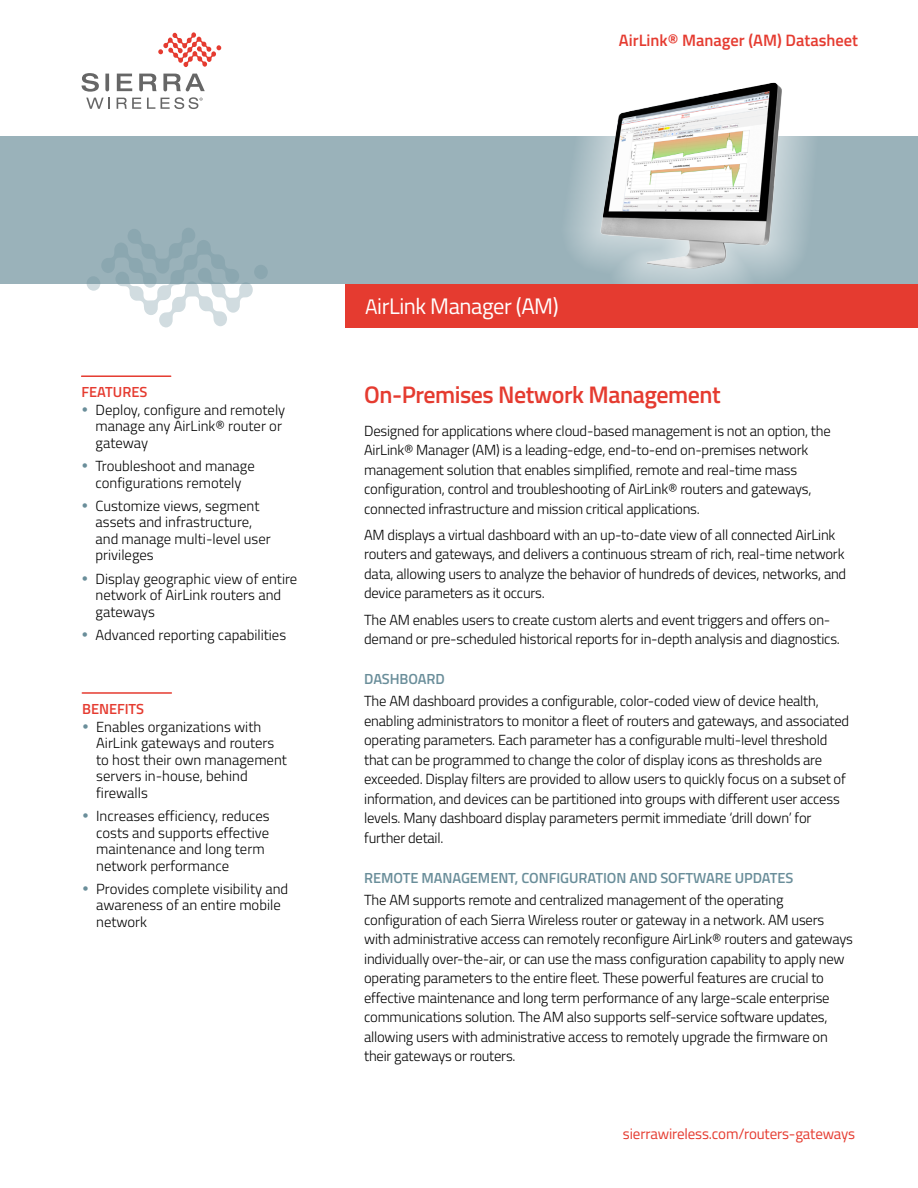
<style>
.page{position:relative;width:918px;height:1188px;background:#fff}
.page>*{position:absolute;margin:0;border:0;box-sizing:border-box;transform-origin:0 0}
.t1{font:600 24px "Titillium Web";letter-spacing:-.02em;color:#e53b30}
.t2{font:22.5px "Titillium Web";letter-spacing:-.02em;color:#fff}
.t3{font:600 16.5px "Titillium Web";color:#e53b30}
.t4{font:15px "Titillium Web";letter-spacing:-.01em;color:#e53b30}
.t5{font:300 14.7px/19.5px "Titillium Web";letter-spacing:-.015em;color:#000}
.t6{font:600 14.7px "Titillium Web";letter-spacing:-.005em;color:#6a8e9a}
.t7{font:600 14.7px "Titillium Web";letter-spacing:-.005em;color:#e53b30}
.s1{color:#6a8e9a}
.s2{font-size:21px}
</style>
<div class="page">
<hr style="left:82px;top:375px;width:89px;height:2px;background:#e53b30">
<hr style="left:82px;top:692px;width:89px;height:2px;background:#e53b30">
<div style="left:0;top:137px;width:918px;height:147px;background:#9ab2ba"></div>
<svg style="left:86px;top:228px;width:182px;height:100px"></svg>
<div style="left:560px;top:42px;width:263px;height:267px;background:#fff;opacity:.7"></div>
<img style="left:590px;top:76px;width:223px;height:200px">
<div style="left:346px;top:284px;width:572px;height:43px;background:#e53b30"></div>
<svg style="left:86px;top:98px;width:24px;height:11px"></svg>
<svg style="left:117px;top:98px;width:24px;height:11px"></svg>
<svg style="left:147px;top:98px;width:8px;height:11px"></svg>
<svg style="left:82px;top:73px;width:17px;height:19px"></svg>
<svg style="left:105px;top:74px;width:4px;height:17px"></svg>
<svg style="left:117px;top:74px;width:15px;height:17px"></svg>
<svg style="left:163px;top:74px;width:42px;height:17px"></svg>
<svg style="left:139px;top:74px;width:18px;height:17px"></svg>
<svg style="left:158px;top:32px;width:63px;height:35px"></svg>
<svg style="left:161px;top:97px;width:42px;height:12px"></svg>
<p class="t3" style="left:619px;top:28px;width:241px">AirLink® Manager (AM) Datasheet</p>
<p class="t7" style="left:82px;top:381px;width:67px">FEATURES</p>
<p class="t5" style="left:96px;top:401px;width:191px;line-height:16.5px;text-indent:-14px"><span class="s1">•</span> Deploy, configure and remotely manage any AirLink® router or gateway</p>
<p class="t5" style="left:81px;top:457px;width:175px;line-height:16.5px;text-align:center"><span class="s1">•</span> Troubleshoot and manage configurations remotely</p>
<p class="t5" style="left:96px;top:497px;width:177px;line-height:16.5px;text-indent:-14px"><span class="s1">•</span> Customize views, segment assets and infrastructure, and manage multi-level user privileges</p>
<p class="t5" style="left:96px;top:569px;width:203px;line-height:16.5px;text-indent:-14px"><span class="s1">•</span> Display geographic view of entire network of AirLink routers and gateways</p>
<p class="t5" style="left:81px;top:624px;width:206px"><span class="s1">•</span> Advanced reporting capabilities</p>
<p class="t7" style="left:82px;top:698px;width:63px">BENEFITS</p>
<p class="t5" style="left:96px;top:718px;width:192px;line-height:16.5px;text-indent:-14px"><span class="s1">•</span> Enables organizations with<br>AirLink gateways and routers to host their own management servers in-house, behind firewalls</p>
<p class="t5" style="left:96px;top:807px;width:175px;line-height:16.5px;text-indent:-14px"><span class="s1">•</span> Increases efficiency, reduces costs and supports effective maintenance and long term network performance</p>
<p class="t5" style="left:96px;top:880px;width:194px;line-height:16.5px;text-indent:-14px"><span class="s1">•</span> Provides complete visibility and awareness of an entire mobile network</p>
<h2 class="t2" style="left:365px;top:289px;width:137px">S erra Wireless</h2>
<h2 class="t2" style="left:365px;top:290px;width:195px"><span class="s2">A</span>irLink Manager (AM)</h2>
<h1 class="t1" style="left:364px;top:376px;width:358px">On-Premises Network Management</h1>
<p class="t5" style="left:364px;top:420px;width:468px">Designed for applications where cloud-based management is not an option, the AirLink® Manager (AM) is a leading-edge, end-to-end on-premises network management solution that enables simplified, remote and real-time mass configuration, control and troubleshooting of AirLink® routers and gateways, connected infrastructure and mission critical applications.</p>
<p class="t5" style="left:364px;top:524px;width:484px">AM displays a virtual dashboard with an up-to-date view of all connected AirLink routers and gateways, and delivers a continuous stream of rich, real-time network data, allowing users to analyze the behavior of hundreds of devices, networks, and device parameters as it occurs.</p>
<p class="t5" style="left:364px;top:609px;width:477px">The AM enables users to create custom alerts and event triggers and offers on&shy;demand or pre-scheduled historical reports for in-depth analysis and diagnostics.</p>
<p class="t6" style="left:364px;top:668px;width:82px">DASHBOARD</p>
<p class="t5" style="left:364px;top:691px;width:487px">The AM dashboard provides a configurable, color-coded view of device health, enabling administrators to monitor a fleet of routers and gateways, and associated operating parameters. Each parameter has a configurable multi-level threshold that can be programmed to change the color of display icons as thresholds are exceeded. Display filters are provided to allow users to quickly focus on a subset of information, and devices can be partitioned into groups with different user access levels. Many dashboard display parameters permit immediate ‘drill down’ for further detail.</p>
<p class="t6" style="left:364px;top:866px;width:431px">REMOTE MANAGEMENT, CONFIGURATION AND SOFTWARE UPDATES</p>
<p class="t5" style="left:364px;top:889px;width:490px">The AM supports remote and centralized management of the operating configuration of each Sierra Wireless router or gateway in a network. AM users with administrative access can remotely reconfigure AirLink® routers and gateways individually over-the-air, or can use the mass configuration capability to apply new operating parameters to the entire fleet. These powerful features are crucial to effective maintenance and long term performance of any large-scale enterprise communications solution. The AM also supports self-service software updates, allowing users with administrative access to remotely upgrade the firmware on their gateways or routers.</p>
<p class="t4" style="left:623px;top:1123px;width:234px">sierrawireless.com/routers-gateways</p>
</div>
